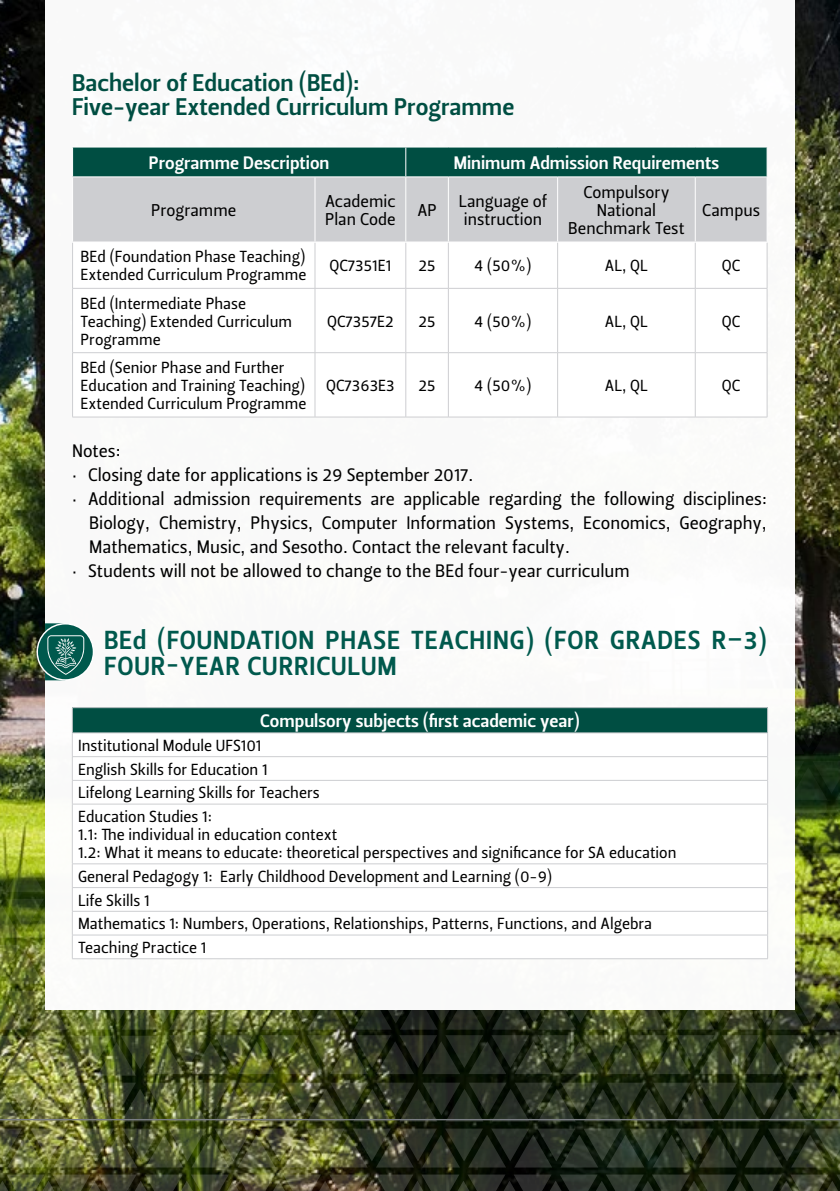
<style>
.page{position:relative;width:840px;height:1191px;background:#fff}
.page>*{position:absolute;margin:0;border:0;box-sizing:border-box;transform-origin:0 0}
.t1{font:26px/26px "Leitura Sans Grot 3";letter-spacing:.035em;color:#00594d}
.t2{font:24px "Leitura Sans Grot 3";color:#004e42}
.List_Paragraph{font:18px/24px "Leitura Sans Grot 2";color:#000;text-align:justify}
.t3{font:18px "Leitura Sans Grot 3";color:#fff}
.t4{font:17px/18px "Leitura Sans Grot 2";color:#000}
.t5{font:16px/18px "Leitura Sans Grot 2";color:#000}
</style>
<div class="page">
<img style="left:0;top:0;width:839px;height:1174px">
<img style="left:0;top:1174px;width:839px;height:17px">
<img style="left:0;top:990px;width:839px;height:39px">
<img style="left:0;top:1128px;width:839px;height:39px">
<img style="left:0;top:1082px;width:839px;height:39px">
<img style="left:0;top:1035px;width:839px;height:40px">
<hr style="left:0;top:1119px;width:839px;height:1px;background:#797c82">
<div style="left:45px;top:0;width:749px;height:1009px;background:#fff"></div>
<div style="left:73px;top:177px;width:693px;height:64px;background:#cdced1"></div>
<svg style="left:73px;top:242px;width:693px;height:175px"></svg>
<hr style="left:72px;top:242px;width:1px;height:46px;background:#cdced1">
<hr style="left:314px;top:242px;width:1px;height:46px;background:#cdced1">
<hr style="left:405px;top:242px;width:1px;height:46px;background:#cdced1">
<hr style="left:448px;top:242px;width:1px;height:46px;background:#cdced1">
<hr style="left:557px;top:242px;width:1px;height:46px;background:#cdced1">
<hr style="left:694px;top:242px;width:1px;height:46px;background:#cdced1">
<hr style="left:766px;top:242px;width:1px;height:46px;background:#cdced1">
<hr style="left:72px;top:288px;width:243px;height:1px;background:#cdced1">
<hr style="left:72px;top:288px;width:1px;height:64px;background:#cdced1">
<hr style="left:315px;top:288px;width:90px;height:1px;background:#cdced1">
<hr style="left:314px;top:288px;width:1px;height:64px;background:#cdced1">
<hr style="left:405px;top:288px;width:43px;height:1px;background:#cdced1">
<hr style="left:405px;top:288px;width:1px;height:64px;background:#cdced1">
<hr style="left:448px;top:288px;width:109px;height:1px;background:#cdced1">
<hr style="left:448px;top:288px;width:1px;height:64px;background:#cdced1">
<hr style="left:557px;top:288px;width:137px;height:1px;background:#cdced1">
<hr style="left:557px;top:288px;width:1px;height:64px;background:#cdced1">
<hr style="left:694px;top:288px;width:73px;height:1px;background:#cdced1">
<hr style="left:694px;top:288px;width:1px;height:64px;background:#cdced1">
<hr style="left:766px;top:288px;width:1px;height:64px;background:#cdced1">
<hr style="left:72px;top:352px;width:243px;height:1px;background:#cdced1">
<hr style="left:72px;top:353px;width:1px;height:64px;background:#cdced1">
<hr style="left:315px;top:352px;width:90px;height:1px;background:#cdced1">
<hr style="left:314px;top:353px;width:1px;height:64px;background:#cdced1">
<hr style="left:405px;top:352px;width:43px;height:1px;background:#cdced1">
<hr style="left:405px;top:353px;width:1px;height:64px;background:#cdced1">
<hr style="left:448px;top:352px;width:109px;height:1px;background:#cdced1">
<hr style="left:448px;top:353px;width:1px;height:64px;background:#cdced1">
<hr style="left:557px;top:352px;width:137px;height:1px;background:#cdced1">
<hr style="left:557px;top:353px;width:1px;height:64px;background:#cdced1">
<hr style="left:694px;top:352px;width:73px;height:1px;background:#cdced1">
<hr style="left:694px;top:353px;width:1px;height:64px;background:#cdced1">
<hr style="left:766px;top:353px;width:1px;height:64px;background:#cdced1">
<hr style="left:72px;top:417px;width:243px;height:1px;background:#cdced1">
<hr style="left:315px;top:417px;width:90px;height:1px;background:#cdced1">
<hr style="left:405px;top:417px;width:43px;height:1px;background:#cdced1">
<hr style="left:448px;top:417px;width:109px;height:1px;background:#cdced1">
<hr style="left:557px;top:417px;width:137px;height:1px;background:#cdced1">
<hr style="left:694px;top:417px;width:73px;height:1px;background:#cdced1">
<div style="left:72px;top:147px;width:695px;height:29px;background:#004e42"></div>
<hr style="left:314px;top:177px;width:1px;height:64px;background:#fff">
<hr style="left:405px;top:177px;width:1px;height:64px;background:#fff">
<hr style="left:447px;top:177px;width:1px;height:64px;background:#fff">
<hr style="left:557px;top:177px;width:1px;height:64px;background:#fff">
<hr style="left:694px;top:177px;width:1px;height:64px;background:#fff">
<hr style="left:72px;top:804px;width:1px;height:59px;background:#cdced1">
<hr style="left:766px;top:804px;width:1px;height:59px;background:#cdced1">
<svg style="left:0;top:853px;width:839px;height:130px"></svg>
<hr style="left:72px;top:958px;width:695px;height:1px;background:#cdced1">
<svg style="left:0;top:623px;width:840px;height:224px"></svg>
<p class="t2" style="left:72px;top:66px;width:289px">Bachelor of Education (BEd):</p>
<p class="t2" style="left:72px;top:90px;width:443px">Five-year Extended Curriculum Programme</p>
<p class="t3" style="left:149px;top:150px;width:182px">Programme Description</p>
<p class="t3" style="left:453px;top:150px;width:267px">Minimum Admission Requirements</p>
<p class="t4" style="left:151px;top:201px;width:87px">Programme</p>
<p class="t4" style="left:325px;top:192px;width:72px">Academic<br>Plan Code</p>
<p class="t4" style="left:417px;top:201px;width:21px">AP</p>
<p class="t4" style="left:458px;top:192px;width:90px">Language of</p>
<p class="t4" style="left:583px;top:183px;width:88px">Compulsory</p>
<p class="t4" style="left:596px;top:201px;width:61px">National</p>
<p class="t4" style="left:568px;top:219px;width:118px">Benchmark Test</p>
<p class="t4" style="left:701px;top:201px;width:59px">Campus</p>
<p class="t4" style="left:463px;top:210px;width:80px">instruction</p>
<p class="t5" style="left:80px;top:248px;width:227px">BEd (Foundation Phase Teaching)<br>Extended Curriculum Programme</p>
<p class="t5" style="left:329px;top:257px;width:63px">QC7351E1</p>
<p class="t5" style="left:418px;top:257px;width:18px">25</p>
<p class="t5" style="left:474px;top:257px;width:58px">4 (50%)</p>
<p class="t5" style="left:604px;top:257px;width:45px">AL, QL</p>
<p class="t5" style="left:721px;top:257px;width:20px">QC</p>
<p class="t5" style="left:80px;top:294px;width:213px">BEd (Intermediate Phase<br>Teaching) Extended Curriculum<br>Programme</p>
<p class="t5" style="left:327px;top:312px;width:68px">QC7357E2</p>
<p class="t5" style="left:418px;top:312px;width:18px">25</p>
<p class="t5" style="left:474px;top:312px;width:58px">4 (50%)</p>
<p class="t5" style="left:604px;top:312px;width:45px">AL, QL</p>
<p class="t5" style="left:721px;top:312px;width:20px">QC</p>
<p class="t5" style="left:80px;top:359px;width:227px">BEd (Senior Phase and Further<br>Education and Training Teaching)<br>Extended Curriculum Programme</p>
<p class="t5" style="left:326px;top:377px;width:70px">QC7363E3</p>
<p class="t5" style="left:418px;top:377px;width:18px">25</p>
<p class="t5" style="left:474px;top:377px;width:58px">4 (50%)</p>
<p class="t5" style="left:604px;top:377px;width:45px">AL, QL</p>
<p class="t5" style="left:721px;top:377px;width:20px">QC</p>
<p class="List_Paragraph" style="left:72px;top:439px;width:50px">Notes:</p>
<p class="List_Paragraph" style="left:72px;top:463px;width:402px">· Closing date for applications is 29 September 2017.</p>
<p class="List_Paragraph" style="left:89px;top:487px;width:679px;text-indent:-17px">· Additional admission requirements are applicable regarding the following disciplines:<br>Biology, Chemistry, Physics, Computer Information Systems, Economics, Geography, Mathematics, Music, and Sesotho. Contact the relevant faculty.</p>
<p class="List_Paragraph" style="left:72px;top:559px;width:559px">· Students will not be allowed to change to the BEd four-year curriculum</p>
<p class="t1" style="left:104px;top:628px;width:663px">BEd (FOUNDATION PHASE TEACHING) (FOR GRADES R–3)<br>FOUR-YEAR CURRICULUM</p>
<p class="t3" style="left:260px;top:709px;width:321px">Compulsory subjects (first academic year)</p>
<p class="t5" style="left:78px;top:736px;width:185px">Institutional Module UFS101</p>
<p class="t5" style="left:78px;top:760px;width:191px">English Skills for Education 1</p>
<p class="t5" style="left:78px;top:784px;width:243px">Lifelong Learning Skills for Teachers</p>
<p class="t5" style="left:78px;top:808px;width:135px">Education Studies 1:</p>
<p class="t5" style="left:78px;top:826px;width:260px">1.1: The individual in education context</p>
<p class="t5" style="left:78px;top:844px;width:599px">1.2: What it means to educate: theoretical perspectives and significance for SA education</p>
<p class="t5" style="left:78px;top:867px;width:475px">General Pedagogy 1: Early Childhood Development and Learning (0-9)</p>
<p class="t5" style="left:78px;top:891px;width:73px">Life Skills 1</p>
<p class="t5" style="left:78px;top:915px;width:575px">Mathematics 1: Numbers, Operations, Relationships, Patterns, Functions, and Algebra</p>
<p class="t5" style="left:78px;top:938px;width:130px">Teaching Practice 1</p>
</div>
